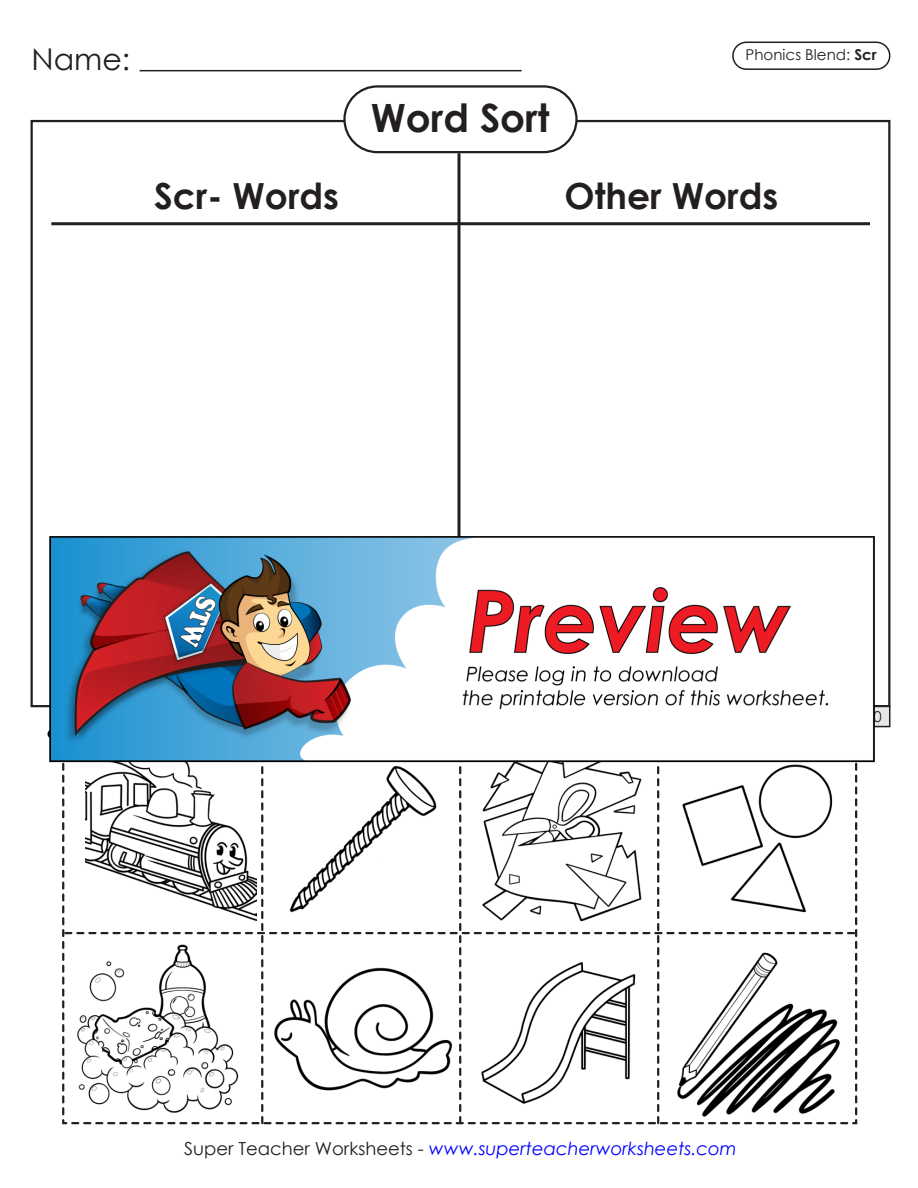
<style>
.page{position:relative;width:918px;height:1188px;background:#fff}
.page>*{position:absolute;margin:0;border:0;box-sizing:border-box;transform-origin:0 0}
.t1{font:700 39px "Century Gothic 2";color:#231f20}
.t2{font:700 36px "Century Gothic 2";color:#231f20}
.t3{font:30px "Century Gothic 2";color:#231f20}
.t4{font:italic 18px "Century Gothic 2";color:#00f}
.t5{font:15px "Century Gothic 2";color:#231f20}
.s1{font-weight:700}
.s2{font-style:normal;color:#231f20}
</style>
<div class="page">
<hr style="left:140px;top:70px;width:382px;height:1px;background:#231f20">
<div style="left:343px;top:85px;width:235px;height:68px;border:2px solid #231f20;border-radius:33px"></div>
<hr style="left:458px;top:153px;width:2px;height:537px;background:#231f20">
<hr style="left:51px;top:222px;width:819px;height:3px;background:#231f20">
<svg style="left:62px;top:763px;width:795px;height:361px"></svg>
<img style="left:86px;top:763px;width:170px;height:158px">
<img style="left:70px;top:942px;width:174px;height:174px">
<img style="left:274px;top:941px;width:179px;height:180px">
<img style="left:474px;top:949px;width:166px;height:166px">
<img style="left:671px;top:947px;width:175px;height:175px">
<img style="left:279px;top:763px;width:167px;height:160px">
<img style="left:478px;top:763px;width:167px;height:160px">
<img style="left:678px;top:763px;width:159px;height:154px">
<div style="left:810px;top:706px;width:80px;height:21px;background:#e6e7e9"></div>
<div style="left:809px;top:706px;width:81px;height:21px;border:2px solid #231f20"></div>
<div style="left:732px;top:42px;width:158px;height:28px;border:2px solid #231f20;border-radius:13px"></div>
<img style="left:41px;top:518px;width:834px;height:245px">
<p class="t3" style="left:32px;top:38px;width:100px">Name:</p>
<p class="t1" style="left:371px;top:89px;width:180px">Word Sort</p>
<p class="t5" style="left:746px;top:44px;width:132px">Phonics Blend: <span class="s1">Scr</span></p>
<p class="t2" style="left:154px;top:169px;width:187px">Scr- Words</p>
<p class="t2" style="left:564px;top:169px;width:215px">Other Words</p>
<p class="t4" style="left:184px;top:1136px;width:554px"><span class="s2">Super Teacher Worksheets -</span> www.superteacherworksheets.com</p>
</div>
